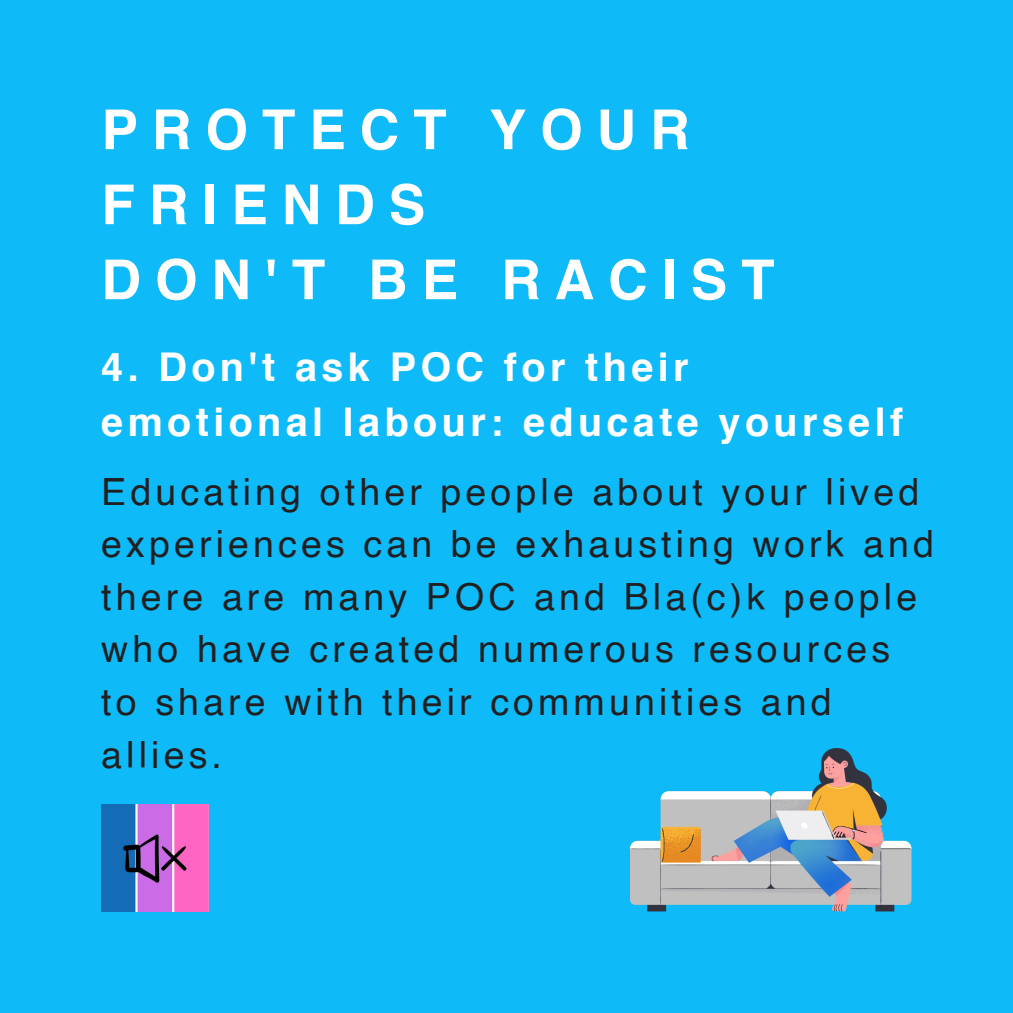
<style>
.page{position:relative;width:1013px;height:1013px;background:#fff}
.page>*{position:absolute;margin:0;border:0;box-sizing:border-box;transform-origin:0 0}
.t1{font:700 55px "Helvetica";letter-spacing:.25em;color:#fff}
.t2{font:700 39.62px "Helvetica";letter-spacing:.11em;color:#fff}
.t3{font:37.5px/52.5px "Helvetica";letter-spacing:.11em;color:#212021}
</style>
<div class="page">
<div style="left:0;top:0;width:1012px;height:1012px;background:#0fbaf8"></div>
<img style="left:631px;top:748px;width:280px;height:163px">
<img style="left:101px;top:804px;width:107px;height:107px">
<p class="t1" style="left:101px;top:107px;width:590px">PROTECT YOUR</p>
<p class="t1" style="left:101px;top:182px;width:325px">FRIENDS</p>
<p class="t1" style="left:101px;top:257px;width:674px">DON'T BE RACIST</p>
<p class="t2" style="left:101px;top:351px;width:588px">4. Don't ask POC for their</p>
<p class="t2" style="left:101px;top:405px;width:803px">emotional labour: educate yourself</p>
<p class="t3" style="left:101px;top:468px;width:834px">Educating other people about your lived experiences can be exhausting work and there are many POC and Bla(c)k people who have created numerous resources to share with their communities and allies.</p>
</div>
